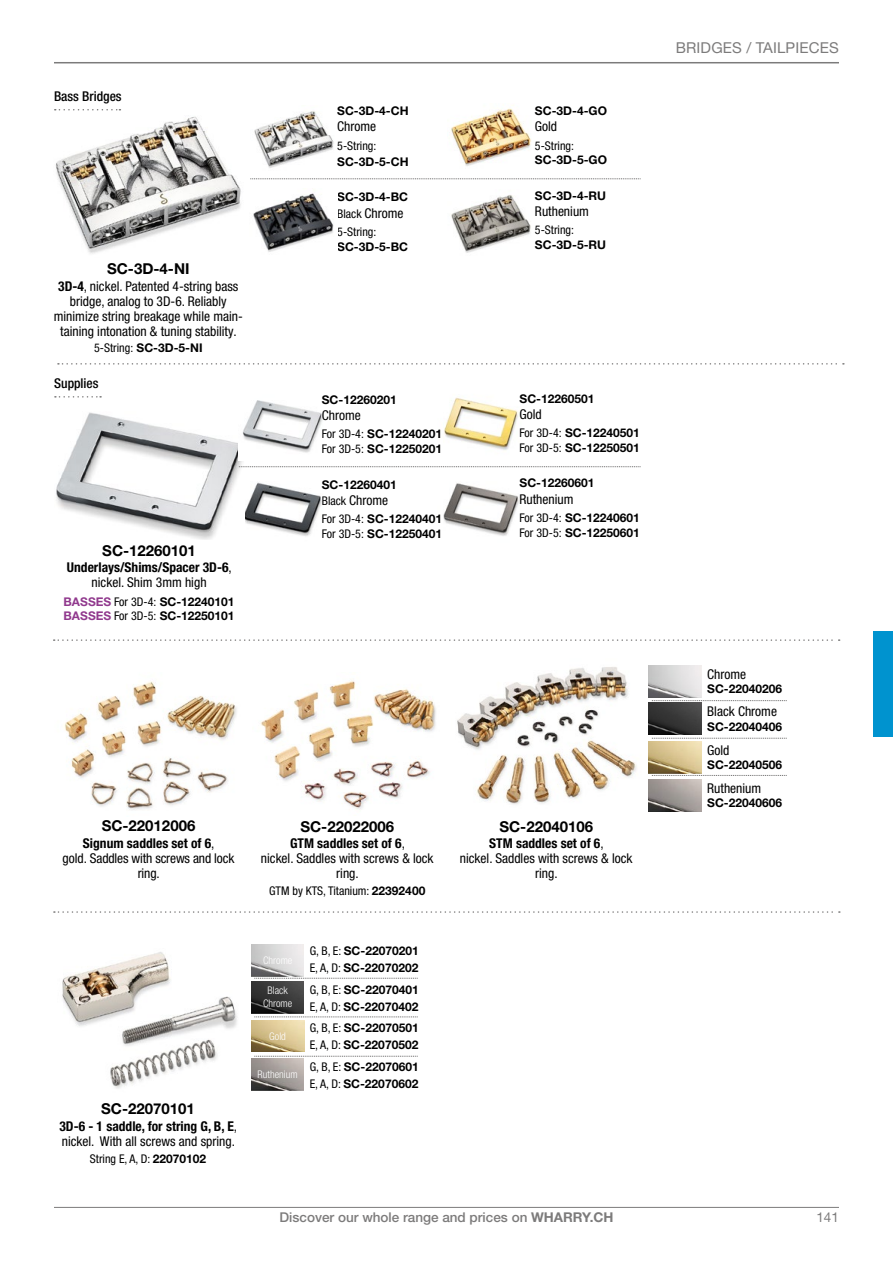
<style>
.page{position:relative;width:893px;height:1263px;background:#fff}
.page>*{position:absolute;margin:0;border:0;box-sizing:border-box;transform-origin:0 0}
.t1{font:700 15px "Helvetica Neue LT Pro";color:#000}
.t2{font:15px "Helvetica Neue LT Pro";letter-spacing:.01em;color:#7c7b7b}
.t3{font:condensed 13.5px/15px "Helvetica Neue LT Pro";color:#000;text-align:center}
.t4{font:700 condensed 13.5px/15px "Helvetica Neue LT Pro";color:#000;text-align:center}
.t5{font:500 13.5px "Helvetica Neue LT Pro";color:#7c7b7b}
.t6{font:500 condensed 13.5px "Helvetica Neue LT Pro";color:#000}
.t7{font:13.5px "Helvetica Neue LT Pro";color:#7c7b7b}
.t8{font:700 12px/14.4px "Helvetica Neue LT Pro";color:#000}
.t9{font:condensed 12px "Helvetica Neue LT Pro";color:#000}
.t10{font:300 condensed 10.5px/12.6px "Helvetica Neue LT Pro";color:#fff;text-align:center}
.s1{font-weight:700}
.s2{font-weight:400;font-stretch:condensed}
.s3{font-weight:400}
.s4{color:#913a8e}
.s5{font-size:12px}
.s6{font-weight:700;font-stretch:normal}
</style>
<div class="page">
<hr style="left:54px;top:1207px;width:785px;height:1px;background:#7c7b7b">
<hr style="left:54px;top:62px;width:785px;height:1px;background:#7c7b7b">
<img style="left:54px;top:109px;width:187px;height:145px">
<img style="left:254px;top:111px;width:80px;height:57px">
<img style="left:451px;top:108px;width:80px;height:58px">
<img style="left:451px;top:195px;width:80px;height:58px">
<svg style="left:250px;top:179px;width:391px;height:1px"></svg>
<svg style="left:54px;top:911px;width:786px;height:2px"></svg>
<svg style="left:54px;top:639px;width:786px;height:2px"></svg>
<svg style="left:58px;top:363px;width:786px;height:2px"></svg>
<svg style="left:55px;top:109px;width:65px;height:1px"></svg>
<img style="left:253px;top:193px;width:81px;height:59px">
<img style="left:245px;top:482px;width:77px;height:54px">
<img style="left:54px;top:396px;width:190px;height:144px">
<svg style="left:55px;top:396px;width:46px;height:2px"></svg>
<img style="left:239px;top:396px;width:84px;height:64px">
<img style="left:444px;top:397px;width:74px;height:53px">
<img style="left:443px;top:483px;width:76px;height:53px">
<svg style="left:239px;top:466px;width:402px;height:1px"></svg>
<svg style="left:652px;top:700px;width:135px;height:1px"></svg>
<svg style="left:254px;top:978px;width:164px;height:1px"></svg>
<svg style="left:652px;top:738px;width:135px;height:1px"></svg>
<svg style="left:254px;top:1017px;width:164px;height:1px"></svg>
<svg style="left:652px;top:775px;width:135px;height:1px"></svg>
<svg style="left:254px;top:1056px;width:164px;height:1px"></svg>
<img style="left:457px;top:667px;width:180px;height:137px">
<img style="left:62px;top:952px;width:175px;height:137px">
<img style="left:648px;top:665px;width:53px;height:32px">
<img style="left:251px;top:944px;width:53px;height:32px">
<img style="left:648px;top:703px;width:53px;height:32px">
<img style="left:251px;top:981px;width:53px;height:32px">
<img style="left:649px;top:741px;width:52px;height:32px">
<img style="left:251px;top:1020px;width:53px;height:32px">
<img style="left:648px;top:779px;width:53px;height:32px">
<img style="left:251px;top:1058px;width:53px;height:32px">
<div style="left:874px;top:631px;width:19px;height:106px;background:#0093cf"></div>
<img style="left:64px;top:681px;width:173px;height:129px">
<img style="left:260px;top:680px;width:176px;height:130px">
<p class="t6" style="left:54px;top:89px;width:69px">Bass Bridges</p>
<p class="t1" style="left:107px;top:260px;width:84px">SC-3D-4-NI</p>
<p class="t3" style="left:54px;top:278px;width:191px"><span class="s1">3D-4</span>, nickel. Patented 4-string bass bridge, analog to 3D-6. Reliably minimize string breakage while main&shy;taining intonation &amp; tuning stability.</p>
<p class="t8" style="left:94px;top:340px;width:110px"><span class="s2">5-String:</span> SC-3D-5-NI</p>
<p class="t6" style="left:54px;top:376px;width:46px">Supplies</p>
<p class="t1" style="left:102px;top:541px;width:95px">SC-12260101</p>
<p class="t4" style="left:67px;top:560px;width:166px">Underlays/Shims/Spacer 3D-6<span class="s3">, nickel. Shim 3mm high</span></p>
<p class="t8" style="left:64px;top:594px;width:173px"><span class="s4">BASSES</span> <span class="s2">For 3D-4:</span> SC-12240101<br><span class="s4">BASSES</span> <span class="s2">For 3D-5:</span> SC-12250101</p>
<p class="t8" style="left:337px;top:103px;width:73px">SC-3D-4-CH</p>
<p class="t3" style="left:337px;top:118px;width:40px">Chrome</p>
<p class="t9" style="left:337px;top:138px;width:41px">5-String:</p>
<p class="t8" style="left:337px;top:154px;width:73px">SC-3D-5-CH</p>
<p class="t8" style="left:337px;top:190px;width:72px">SC-3D-4-BC</p>
<p class="t3" style="left:337px;top:205px;width:68px"><span class="s5">Black</span> Chrome</p>
<p class="t9" style="left:337px;top:225px;width:41px">5-String:</p>
<p class="t8" style="left:337px;top:239px;width:72px">SC-3D-5-BC</p>
<p class="t8" style="left:322px;top:392px;width:76px">SC-12260201</p>
<p class="t3" style="left:322px;top:407px;width:40px">Chrome</p>
<p class="t8" style="left:322px;top:427px;width:122px"><span class="s2">For 3D-4:</span> SC-12240201<br><span class="s2">For 3D-5:</span> SC-12250201</p>
<p class="t8" style="left:322px;top:477px;width:76px">SC-12260401</p>
<p class="t3" style="left:322px;top:492px;width:68px"><span class="s5">Black</span> Chrome</p>
<p class="t8" style="left:322px;top:512px;width:122px"><span class="s2">For 3D-4:</span> SC-12240401<br><span class="s2">For 3D-5:</span> SC-12250401</p>
<p class="t8" style="left:535px;top:103px;width:74px">SC-3D-4-GO</p>
<p class="t3" style="left:535px;top:118px;width:24px">Gold</p>
<p class="t9" style="left:535px;top:138px;width:41px">5-String:</p>
<p class="t8" style="left:535px;top:152px;width:74px">SC-3D-5-GO</p>
<p class="t8" style="left:535px;top:188px;width:73px">SC-3D-4-RU</p>
<p class="t3" style="left:535px;top:203px;width:55px">Ruthenium</p>
<p class="t9" style="left:535px;top:223px;width:41px">5-String:</p>
<p class="t8" style="left:535px;top:237px;width:73px">SC-3D-5-RU</p>
<p class="t8" style="left:520px;top:391px;width:76px">SC-12260501</p>
<p class="t3" style="left:520px;top:406px;width:24px">Gold</p>
<p class="t8" style="left:520px;top:426px;width:122px"><span class="s2">For 3D-4:</span> SC-12240501<br><span class="s2">For 3D-5:</span> SC-12250501</p>
<p class="t8" style="left:520px;top:476px;width:76px">SC-12260601</p>
<p class="t3" style="left:520px;top:491px;width:56px">Ruthenium</p>
<p class="t8" style="left:520px;top:510px;width:122px"><span class="s2">For 3D-4:</span> SC-12240601<br><span class="s2">For 3D-5:</span> SC-12250601</p>
<p class="t1" style="left:102px;top:817px;width:95px">SC-22012006</p>
<p class="t3" style="left:63px;top:835px;width:173px"><span class="s1">Signum saddles set of 6</span>,<br>gold. Saddles with screws and lock ring.</p>
<p class="t1" style="left:300px;top:817px;width:95px">SC-22022006</p>
<p class="t3" style="left:261px;top:835px;width:174px"><span class="s1">GTM saddles set of 6</span>,<br>nickel. Saddles with screws &amp; lock ring.</p>
<p class="t9" style="left:269px;top:883px;width:158px">GTM by KTS, Titanium: <span class="s6">22392400</span></p>
<p class="t1" style="left:499px;top:817px;width:95px">SC-22040106</p>
<p class="t3" style="left:460px;top:835px;width:174px"><span class="s1">STM saddles set of 6</span>,<br>nickel. Saddles with screws &amp; lock ring.</p>
<p class="t2" style="left:676px;top:38px;width:165px">BRIDGES / TAILPIECES</p>
<p class="t3" style="left:707px;top:667px;width:40px">Chrome</p>
<p class="t8" style="left:707px;top:682px;width:76px">SC-22040206</p>
<p class="t3" style="left:707px;top:704px;width:71px">Black Chrome</p>
<p class="t8" style="left:707px;top:719px;width:76px">SC-22040406</p>
<p class="t3" style="left:707px;top:742px;width:24px">Gold</p>
<p class="t8" style="left:707px;top:757px;width:76px">SC-22040506</p>
<p class="t3" style="left:707px;top:781px;width:55px">Ruthenium</p>
<p class="t8" style="left:707px;top:796px;width:76px">SC-22040606</p>
<p class="t1" style="left:101px;top:1099px;width:95px">SC-22070101</p>
<p class="t3" style="left:59px;top:1118px;width:179px;text-align:left"><span class="s1">3D-6 - 1 saddle, for string G, B, E</span>, nickel. With all screws and spring.</p>
<p class="t9" style="left:90px;top:1151px;width:118px">String E, A, D: <span class="s6">22070102</span></p>
<p class="t10" style="left:263px;top:954px;width:31px">Chrome</p>
<p class="t10" style="left:263px;top:984px;width:31px">Black<br>Chrome</p>
<p class="t10" style="left:269px;top:1030px;width:18px">Gold</p>
<p class="t10" style="left:258px;top:1068px;width:42px">Ruthenium</p>
<p class="t8" style="left:310px;top:942px;width:111px;line-height:17.1px"><span class="s2">G, B, E:</span> SC-22070201<br><span class="s2">E, A, D:</span> SC-22070202</p>
<p class="t8" style="left:310px;top:980px;width:111px;line-height:17.1px"><span class="s2">G, B, E:</span> SC-22070401<br><span class="s2">E, A, D:</span> SC-22070402</p>
<p class="t8" style="left:310px;top:1019px;width:111px;line-height:17.1px"><span class="s2">G, B, E:</span> SC-22070501<br><span class="s2">E, A, D:</span> SC-22070502</p>
<p class="t8" style="left:310px;top:1058px;width:111px;line-height:17.1px"><span class="s2">G, B, E:</span> SC-22070601<br><span class="s2">E, A, D:</span> SC-22070602</p>
<p class="t5" style="left:280px;top:1209px;width:335px">Discover our whole range and prices on <span class="s1">WHARRY.CH</span></p>
<p class="t7" style="left:816px;top:1209px;width:24px">141</p>
</div>
